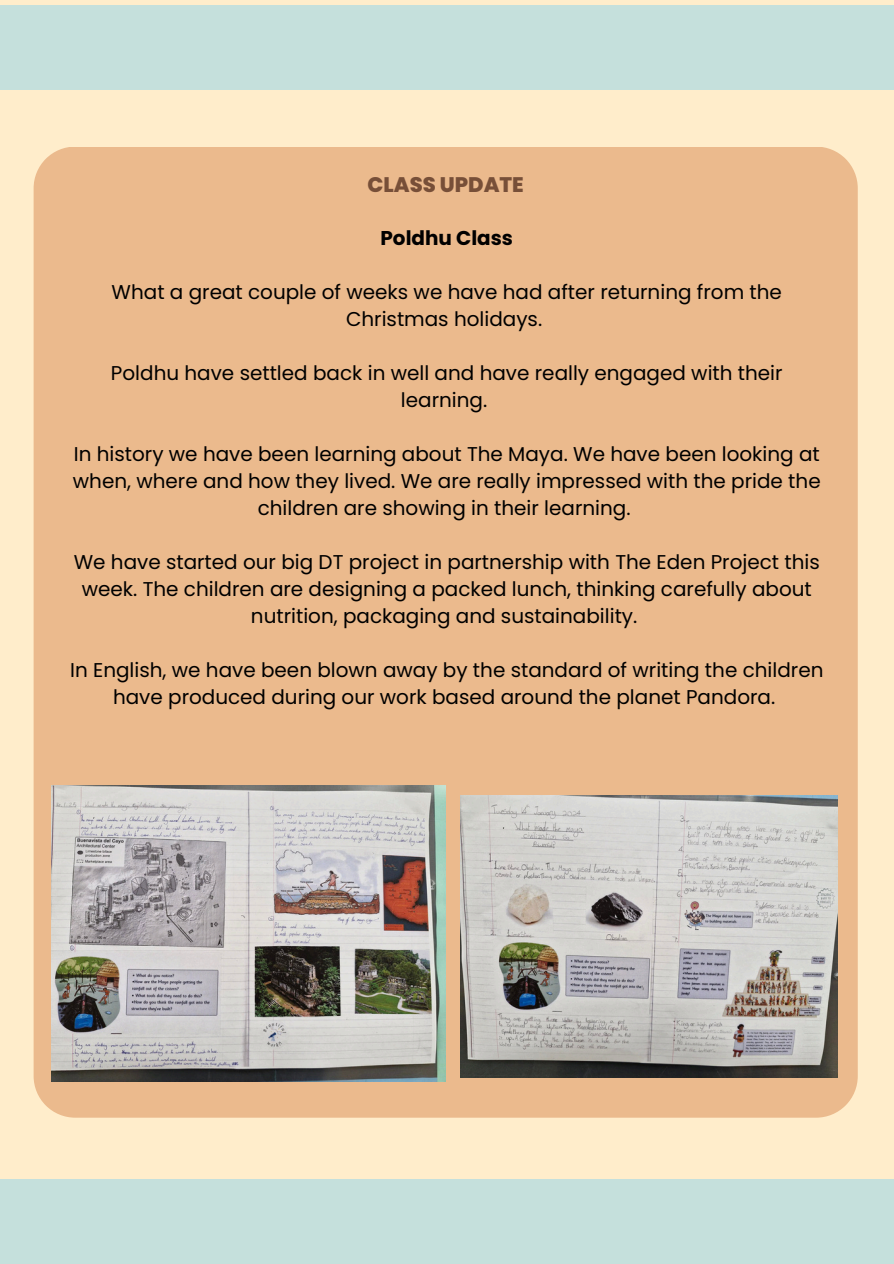
<style>
.page{position:relative;width:894px;height:1264px;background:#fff}
.page>*{position:absolute;margin:0;border:0;box-sizing:border-box;transform-origin:0 0}
.t1{font:800 21px "Poppins";color:#774f38}
.t2{font:19.95px/27px "Poppins";color:#000;text-align:center}
.t3{font:700 19.95px "Poppins";color:#000}
</style>
<div class="page">
<div style="left:0;top:0;width:893px;height:1263px;background:#ffedcb"></div>
<div style="left:34px;top:147px;width:823px;height:970px;background:#ebba8d"></div>
<div style="left:0;top:1178px;width:893px;height:85px;background:#c5e0dc"></div>
<div style="left:0;top:5px;width:893px;height:84px;background:#c5e0dc"></div>
<img style="left:51px;top:785px;width:394px;height:296px">
<img style="left:460px;top:795px;width:377px;height:282px">
<p class="t1" style="left:367px;top:170px;width:158px">CLASS UPDATE</p>
<h1 class="t3" style="left:380px;top:224px;width:134px">Poldhu Class</h1>
<h2 class="t2" style="left:112px;top:279px;width:671px">What a great couple of weeks we have had after returning from the<br>Christmas holidays.</h2>
<p class="t2" style="left:111px;top:360px;width:673px">Poldhu have settled back in well and have really engaged with their learning.</p>
<p class="t2" style="left:73px;top:441px;width:749px">In history we have been learning about The Maya. We have been looking at when, where and how they lived. We are really impressed with the pride the children are showing in their learning.</p>
<p class="t2" style="left:74px;top:549px;width:747px">We have started our big DT project in partnership with The Eden Project this week. The children are designing a packed lunch, thinking carefully about nutrition, packaging and sustainability.</p>
<p class="t2" style="left:70px;top:657px;width:754px">In English, we have been blown away by the standard of writing the children have produced during our work based around the planet Pandora.</p>
</div>
